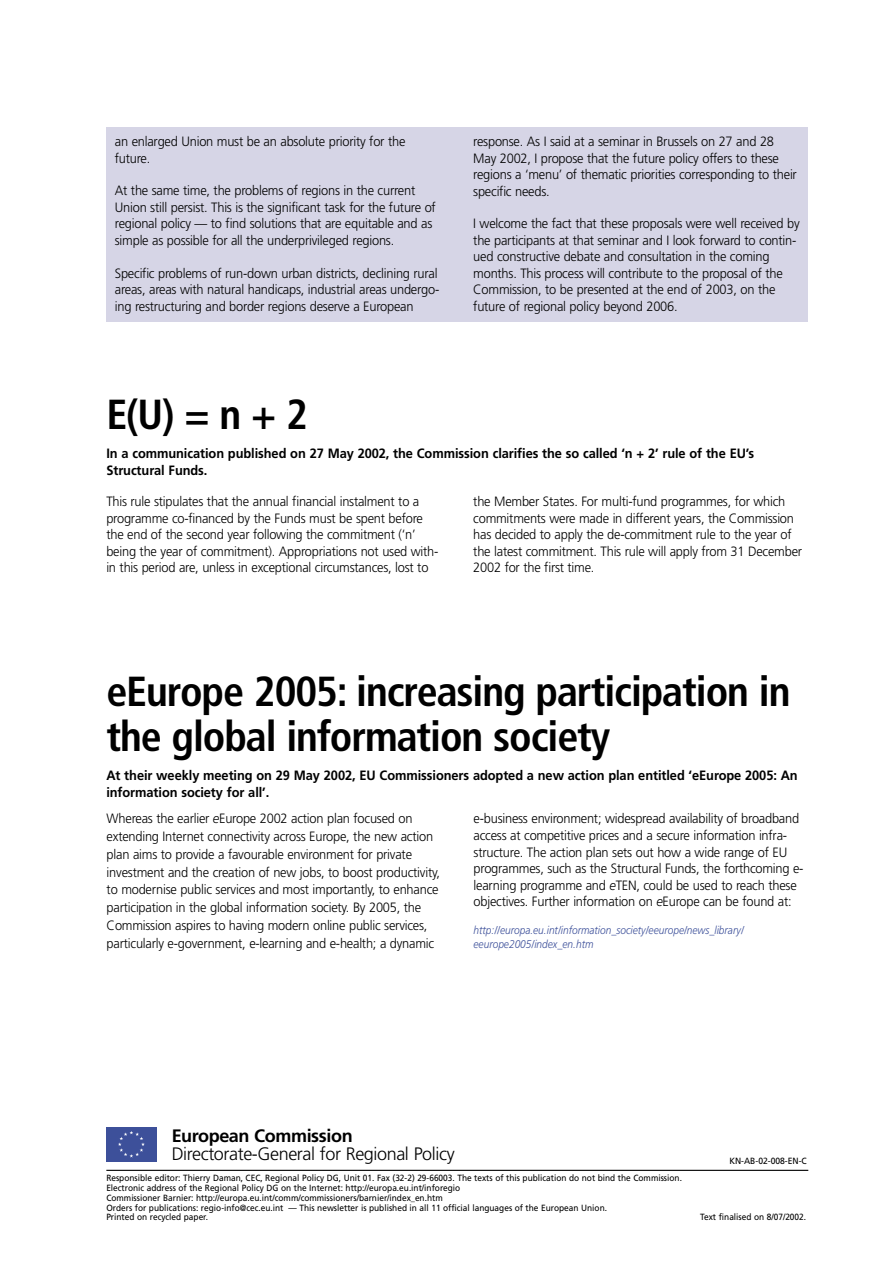
<style>
.page{position:relative;width:893px;height:1263px;background:#fff}
.page>*{position:absolute;margin:0;border:0;box-sizing:border-box;transform-origin:0 0}
.t1{font:700 condensed 42px/45px "Frutiger";letter-spacing:-.025em;color:#000}
.t2{font:300 18px "Frutiger";letter-spacing:-.02em;color:#000}
.t3{font:700 18px "Frutiger";letter-spacing:-.02em;color:#000}
.t4{font:300 13.5px/16.5px "Frutiger";letter-spacing:-.015em;color:#000;scale:.95 1}
.t5{font:700 13.5px/16.5px "Frutiger";letter-spacing:-.005em;color:#000;scale:.95 1}
.t6{font:italic 300 11.25px/14.4px "Frutiger";color:#3d509a;scale:.9 1}
.t7{font:9px/9.8px "Frutiger";color:#000;scale:.93 1}
.t8{font:9px "Frutiger";color:#000;scale:.95 1}
.s1{font-style:italic}
</style>
<div class="page">
<hr style="left:106px;top:1170px;width:702px;height:1px;background:#000">
<svg style="left:106px;top:1127px;width:51px;height:34px;background:#42549c"></svg>
<div style="left:106px;top:128px;width:702px;height:194px;background:#d6d5e6"></div>
<p class="t4" style="left:115px;top:134px;width:307px">an enlarged Union must be an absolute priority for the future.</p>
<p class="t4" style="left:115px;top:184px;width:339px">At the same time, the problems of regions in the current Union still persist. This is the significant task for the future of regional policy — to find solutions that are equitable and as simple as possible for all the underprivileged regions.</p>
<p class="t4" style="left:115px;top:266px;width:343px">Specific problems of run-down urban districts, declining rural areas, areas with natural handicaps, industrial areas undergo&shy;ing restructuring and border regions deserve a European</p>
<p class="t4" style="left:473px;top:134px;width:342px">response. As I said at a seminar in Brussels on 27 and 28<br>May 2002, I propose that the future policy offers to these regions a ‘menu’ of thematic priorities corresponding to their specific needs.</p>
<p class="t4" style="left:473px;top:216px;width:345px">I welcome the fact that these proposals were well received by the participants at that seminar and I look forward to contin&shy;ued constructive debate and consultation in the coming months. This process will contribute to the proposal of the Commission, to be presented at the end of 2003, on the future of regional policy beyond 2006.</p>
<h1 class="t1" style="left:106px;top:395px;width:203px">E(U) = n + 2</h1>
<p class="t5" style="left:106px;top:446px;width:683px">In a communication published on 27 May 2002, the Commission clarifies the so called ‘n + 2’ rule of the EU’s<br>Structural Funds.</p>
<p class="t4" style="left:106px;top:494px;width:351px">This rule stipulates that the annual financial instalment to a programme co-financed by the Funds must be spent before the end of the second year following the commitment (‘n’ being the year of commitment). Appropriations not used with&shy;in this period are, unless in exceptional circumstances, lost to</p>
<p class="t4" style="left:473px;top:494px;width:348px">the Member States. For multi-fund programmes, for which commitments were made in different years, the Commission has decided to apply the de-commitment rule to the year of the latest commitment. This rule will apply from 31 December 2002 for the first time.</p>
<h1 class="t1" style="left:106px;top:672px;width:685px">eEurope 2005: increasing participation in the global information society</h1>
<p class="t5" style="left:106px;top:768px;width:729px">At their weekly meeting on 29 May 2002, EU Commissioners adopted a new action plan entitled ‘eEurope 2005: An information society for all’.</p>
<p class="t4" style="left:107px;top:811px;width:352px;line-height:17.7px">Whereas the earlier <span class="s1">e</span>Europe 2002 action plan focused on extending Internet connectivity across Europe, the new action plan aims to provide a favourable environment for private investment and the creation of new jobs, to boost productivity, to modernise public services and most importantly, to enhance participation in the global information society. By 2005, the Commission aspires to having modern online public services, particularly e-government, e-learning and e-health; a dynamic</p>
<p class="t4" style="left:473px;top:811px;width:349px">e-business environment; widespread availability of broadband access at competitive prices and a secure information infra&shy;structure. The action plan sets out how a wide range of EU programmes, such as the Structural Funds, the forthcoming e&shy;learning programme and <span class="s1">e</span>TEN, could be used to reach these objectives. Further information on <span class="s1">e</span>Europe can be found at:</p>
<p class="t6" style="left:473px;top:923px;width:302px">http://europa.eu.int/information_society/eeurope/news_library/ eeurope2005/index_en.htm</p>
<h2 class="t3" style="left:172px;top:1128px;width:182px">European Commission</h2>
<h2 class="t2" style="left:172px;top:1146px;width:284px">Directorate-General for Regional Policy</h2>
<p class="t7" style="left:106px;top:1174px;width:620px">Responsible editor: Thierry Daman, CEC, Regional Policy DG, Unit 01. Fax (32-2) 29-66003. The texts of this publication do not bind the Commission.<br>Electronic address of the Regional Policy DG on the Internet: http://europa.eu.int/inforegio<br>Commissioner Barnier: http://europa.eu.int/comm/commissioners/barnier/index_en.htm<br>Orders for publications: regio-info@cec.eu.int — This newsletter is published in all 11 official languages of the European Union.<br>Printed on recycled paper.</p>
<p class="t8" style="left:729px;top:1157px;width:83px">KN-AB-02-008-EN-C</p>
<p class="t7" style="left:700px;top:1213px;width:116px">Text finalised on 8/07/2002.</p>
</div>
